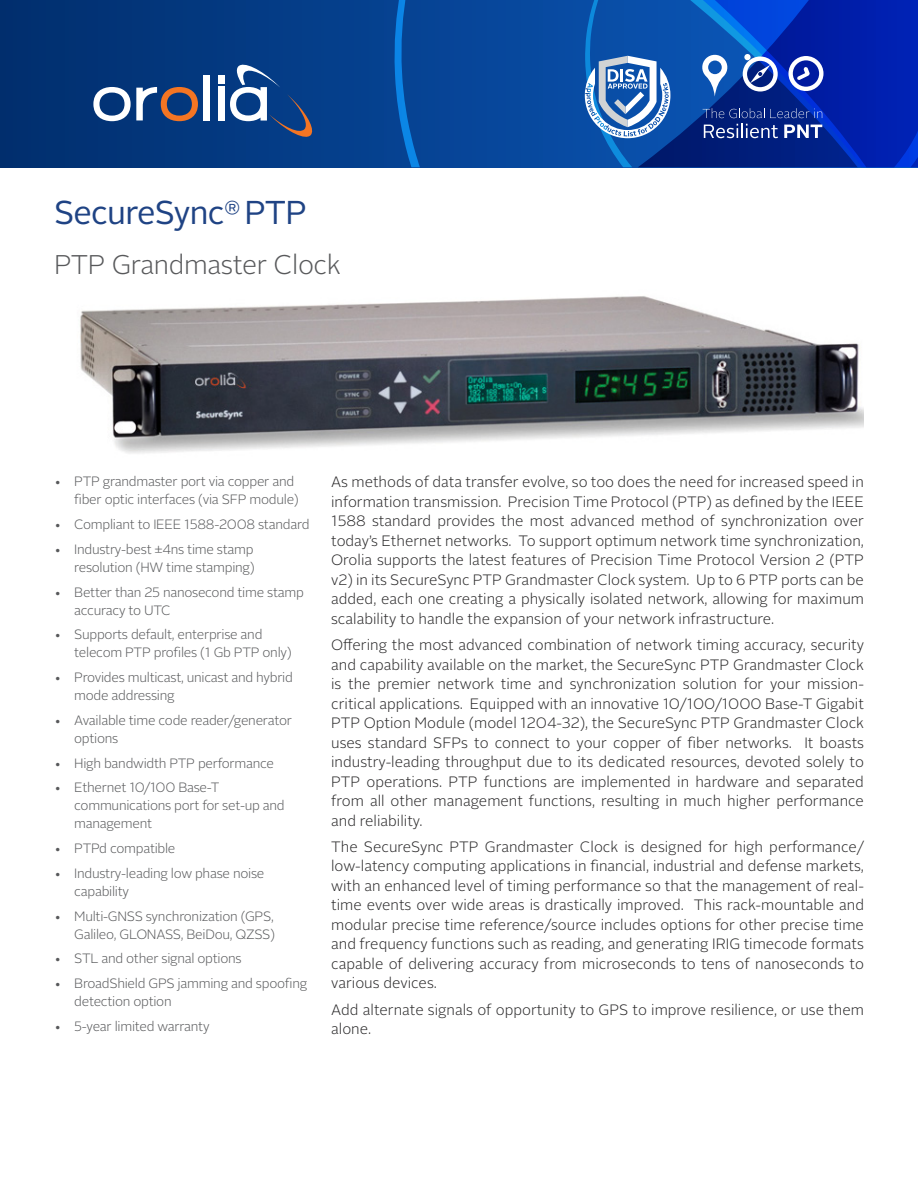
<style>
.page{position:relative;width:918px;height:1188px;background:#fff}
.page>*{position:absolute;margin:0;border:0;box-sizing:border-box;transform-origin:0 0}
.t1{font:33px "Alright Sans";letter-spacing:-.02em;color:#1f4384}
.t2{font:300 27px "Alright Sans";letter-spacing:-.015em;color:#58595b}
.t3{font:300 15px/19.5px "Alright Sans";color:#292829;text-align:justify}
.t4{font:300 13.5px/18px "Alright Sans";letter-spacing:-.02em;color:#58595b}
</style>
<div class="page">
<svg style="left:0;top:0;width:585px;height:167px;background:#043c87"></svg>
<svg style="left:395px;top:0;width:25px;height:167px;background:#0755aa"></svg>
<div style="left:204px;top:75px;width:6px;height:45px;background:#fff"></div>
<div style="left:218px;top:86px;width:6px;height:34px;background:#fff"></div>
<div style="left:218px;top:75px;width:6px;height:9px;background:#fff"></div>
<svg style="left:93px;top:87px;width:105px;height:34px"></svg>
<svg style="left:230px;top:61px;width:85px;height:80px;background:#2c5691"></svg>
<img style="left:80px;top:296px;width:784px;height:158px">
<svg style="left:585px;top:0;width:333px;height:167px;background:#1946ae"></svg>
<h1 class="t1" style="left:54px;top:191px;width:255px">SecureSync<sup>®</sup> PTP</h1>
<h2 class="t2" style="left:54px;top:246px;width:288px">PTP Grandmaster Clock</h2>
<p class="t4" style="left:74px;top:473px;width:226px;text-indent:-20px">• PTP grandmaster port via copper and fiber optic interfaces (via SFP module)</p>
<p class="t4" style="left:54px;top:516px;width:257px">• Compliant to IEEE 1588-2008 standard</p>
<p class="t4" style="left:54px;top:540px;width:202px;text-align:right">• Industry-best ±4ns time stamp resolution (HW time stamping)</p>
<p class="t4" style="left:74px;top:583px;width:231px;text-indent:-20px">• Better than 25 nanosecond time stamp accuracy to UTC</p>
<p class="t4" style="left:74px;top:626px;width:219px;text-indent:-20px">• Supports default, enterprise and telecom PTP profiles (1 Gb PTP only)</p>
<p class="t4" style="left:74px;top:669px;width:220px;text-indent:-20px">• Provides multicast, unicast and hybrid mode addressing</p>
<p class="t4" style="left:74px;top:711px;width:219px;text-indent:-20px">• Available time code reader/generator options</p>
<p class="t4" style="left:54px;top:754px;width:222px">• High bandwidth PTP performance</p>
<p class="t4" style="left:74px;top:779px;width:212px;text-indent:-20px">• Ethernet 10/100 Base-T communications port for set-up and management</p>
<p class="t4" style="left:54px;top:840px;width:123px">• PTPd compatible</p>
<p class="t4" style="left:74px;top:864px;width:192px;text-indent:-20px">• Industry-leading low phase noise capability</p>
<p class="t4" style="left:54px;top:907px;width:223px;text-align:right">• Multi-GNSS synchronization (GPS,<br>Galileo, GLONASS, BeiDou, QZSS)</p>
<p class="t4" style="left:54px;top:950px;width:189px">• STL and other signal options</p>
<p class="t4" style="left:74px;top:975px;width:235px;text-indent:-20px">• BroadShield GPS jamming and spoofing detection option</p>
<p class="t4" style="left:54px;top:1017px;width:157px">• 5-year limited warranty</p>
<p class="t3" style="left:331px;top:473px;width:534px">As methods of data transfer evolve, so too does the need for increased speed in information transmission. Precision Time Protocol (PTP) as defined by the IEEE 1588 standard provides the most advanced method of synchronization over today’s Ethernet networks. To support optimum network time synchronization, Orolia supports the latest features of Precision Time Protocol Version 2 (PTP v2) in its SecureSync PTP Grandmaster Clock system. Up to 6 PTP ports can be added, each one creating a physically isolated network, allowing for maximum scalability to handle the expansion of your network infrastructure.</p>
<p class="t3" style="left:331px;top:636px;width:534px">Offering the most advanced combination of network timing accuracy, security and capability available on the market, the SecureSync PTP Grandmaster Clock is the premier network time and synchronization solution for your mission&shy;critical applications. Equipped with an innovative 10/100/1000 Base-T Gigabit PTP Option Module (model 1204-32), the SecureSync PTP Grandmaster Clock uses standard SFPs to connect to your copper of fiber networks. It boasts industry-leading throughput due to its dedicated resources, devoted solely to PTP operations. PTP functions are implemented in hardware and separated from all other management functions, resulting in much higher performance and reliability.</p>
<p class="t3" style="left:331px;top:837px;width:534px">The SecureSync PTP Grandmaster Clock is designed for high performance/ low-latency computing applications in financial, industrial and defense markets, with an enhanced level of timing performance so that the management of real&shy;time events over wide areas is drastically improved. This rack-mountable and modular precise time reference/source includes options for other precise time and frequency functions such as reading, and generating IRIG timecode formats capable of delivering accuracy from microseconds to tens of nanoseconds to various devices.</p>
<p class="t3" style="left:331px;top:1000px;width:534px">Add alternate signals of opportunity to GPS to improve resilience, or use them alone.</p>
</div>
